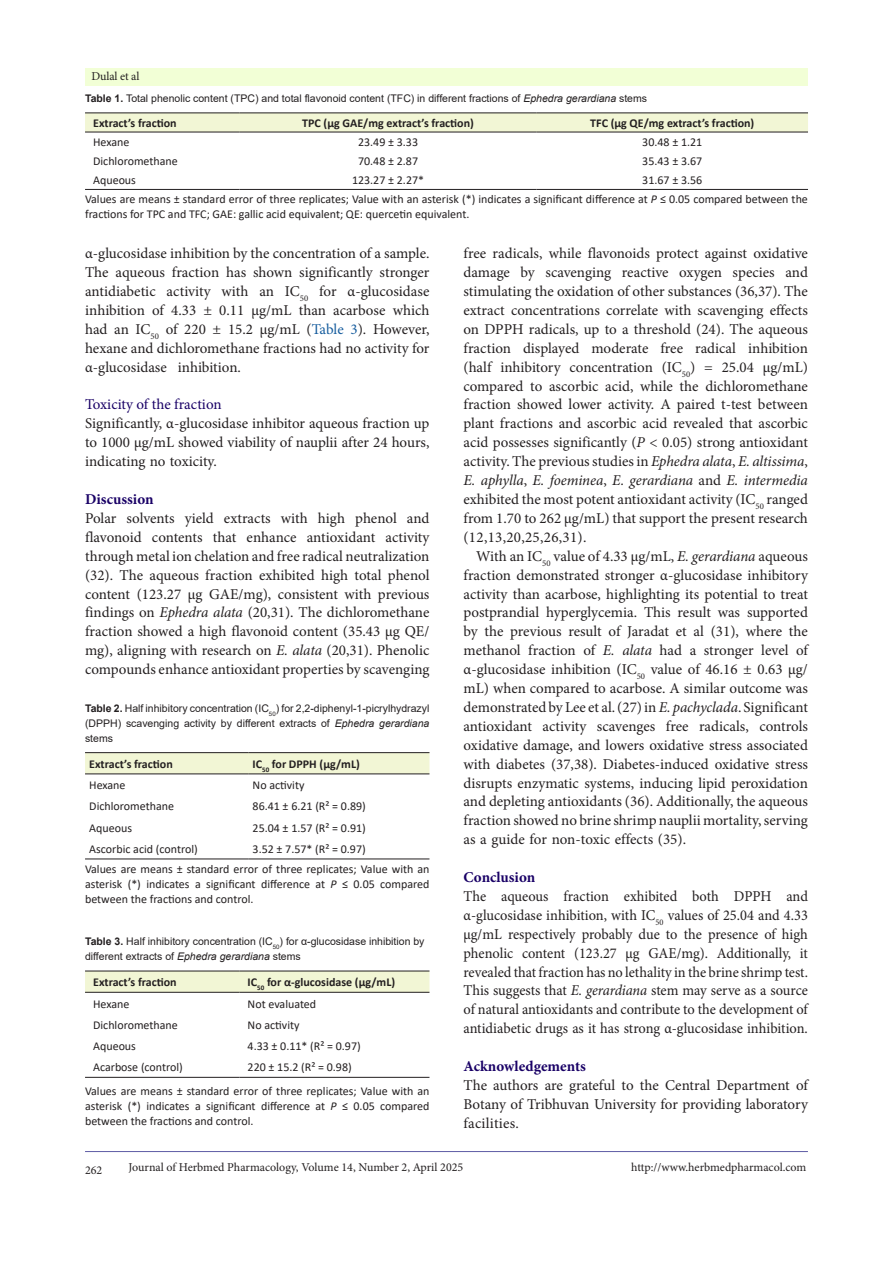
<style>
.page{position:relative;width:893px;height:1263px;background:#fff}
.page>*{position:absolute;margin:0;border:0;box-sizing:border-box;transform-origin:0 0}
.t1{font:15px/18.9px "Minion Pro";color:#231f20;text-align:justify}
.t2{font:15px/18.9px "Minion Pro";color:#231f20;text-align:justify;scale:.96 1}
.t3{font:700 15px "Minion Pro";color:#190066}
.t4{font:15px "Minion Pro";color:#190066}
.t5{font:12px/15px "Calibri";color:#231f20;text-align:justify}
.t6{font:700 12px "Calibri";color:#231f20}
.t7{font:12px "Minion Pro";letter-spacing:-.005em;color:#231f20}
.t8{font:10.5px/15px "Arial";color:#231f20;text-align:justify}
.s1{font-weight:700}
.s2{font-style:italic}
.s3{color:#175d9e}
</style>
<div class="page">
<hr style="left:85px;top:1151px;width:723px;height:1px;background:#5e5ca5">
<div style="left:85px;top:68px;width:723px;height:17px;background:#f2ffd6"></div>
<div style="left:85px;top:114px;width:723px;height:18px;background:#f2f6d5"></div>
<hr style="left:85px;top:113px;width:155px;height:1px;background:#231f20">
<hr style="left:240px;top:113px;width:297px;height:1px;background:#231f20">
<hr style="left:537px;top:113px;width:271px;height:1px;background:#231f20">
<hr style="left:85px;top:132px;width:155px;height:1px;background:#231f20">
<hr style="left:240px;top:132px;width:297px;height:1px;background:#231f20">
<hr style="left:537px;top:132px;width:271px;height:1px;background:#231f20">
<hr style="left:85px;top:189px;width:155px;height:1px;background:#231f20">
<hr style="left:240px;top:189px;width:297px;height:1px;background:#231f20">
<hr style="left:537px;top:189px;width:271px;height:1px;background:#231f20">
<div style="left:85px;top:753px;width:344px;height:20px;background:#f2f6d5"></div>
<hr style="left:85px;top:752px;width:163px;height:1px;background:#231f20">
<hr style="left:248px;top:752px;width:181px;height:1px;background:#231f20">
<hr style="left:85px;top:773px;width:163px;height:1px;background:#231f20">
<hr style="left:248px;top:773px;width:181px;height:1px;background:#231f20">
<hr style="left:85px;top:858px;width:163px;height:1px;background:#231f20">
<hr style="left:248px;top:858px;width:181px;height:1px;background:#231f20">
<div style="left:85px;top:972px;width:344px;height:20px;background:#f2f6d5"></div>
<hr style="left:85px;top:971px;width:155px;height:1px;background:#231f20">
<hr style="left:240px;top:971px;width:189px;height:1px;background:#231f20">
<hr style="left:85px;top:992px;width:155px;height:1px;background:#231f20">
<hr style="left:240px;top:992px;width:189px;height:1px;background:#231f20">
<hr style="left:85px;top:1077px;width:155px;height:1px;background:#231f20">
<hr style="left:240px;top:1077px;width:189px;height:1px;background:#231f20">
<p class="t7" style="left:91px;top:68px;width:50px">Dulal et al</p>
<p class="t8" style="left:85px;top:91px;width:564px"><span class="s1">Table 1.</span> Total phenolic content (TPC) and total flavonoid content (TFC) in different fractions of <span class="s2">Ephedra gerardiana</span> stems</p>
<p class="t6" style="left:93px;top:114px;width:85px">Extract’s fraction</p>
<p class="t6" style="left:302px;top:114px;width:173px">TPC (µg GAE/mg extract’s fraction)</p>
<p class="t6" style="left:590px;top:114px;width:166px">TFC (µg QE/mg extract’s fraction)</p>
<p class="t5" style="left:93px;top:134px;width:38px">Hexane</p>
<p class="t5" style="left:358px;top:134px;width:62px">23.49 ± 3.33</p>
<p class="t5" style="left:642px;top:134px;width:62px">30.48 ± 1.21</p>
<p class="t5" style="left:93px;top:153px;width:86px">Dichloromethane</p>
<p class="t5" style="left:358px;top:153px;width:62px">70.48 ± 2.87</p>
<p class="t5" style="left:642px;top:153px;width:62px">35.43 ± 3.67</p>
<p class="t5" style="left:93px;top:172px;width:44px">Aqueous</p>
<p class="t5" style="left:352px;top:172px;width:74px">123.27 ± 2.27*</p>
<p class="t5" style="left:642px;top:172px;width:62px">31.67 ± 3.56</p>
<p class="t5" style="left:85px;top:191px;width:724px">Values are means ± standard error of three replicates; Value with an asterisk (*) indicates a significant difference at <span class="s2">P</span> ≤ 0.05 compared between the fractions for TPC and TFC; GAE: gallic acid equivalent; QE: quercetin equivalent.</p>
<p class="t1" style="left:85px;top:244px;width:346px">α-glucosidase inhibition by the concentration of a sample.<br>The aqueous fraction has shown significantly stronger antidiabetic activity with an IC<sub>50</sub> for α-glucosidase inhibition of 4.33 ± 0.11 µg/mL than acarbose which had an IC<sub>50</sub> of 220 ± 15.2 µg/mL (<span class="s3">Table 3</span>). However, hexane and dichloromethane fractions had no activity for α-glucosidase inhibition.</p>
<p class="t4" style="left:85px;top:395px;width:138px">Toxicity of the fraction</p>
<p class="t1" style="left:85px;top:414px;width:346px">Significantly, α-glucosidase inhibitor aqueous fraction up to 1000 µg/mL showed viability of nauplii after 24 hours, indicating no toxicity.</p>
<p class="t3" style="left:85px;top:489px;width:70px">Discussion</p>
<p class="t1" style="left:85px;top:509px;width:346px">Polar solvents yield extracts with high phenol and flavonoid contents that enhance antioxidant activity through metal ion chelation and free radical neutralization (32). The aqueous fraction exhibited high total phenol content (123.27 μg GAE/mg), consistent with previous findings on <span class="s2">Ephedra alata</span> (20,31). The dichloromethane fraction showed a high flavonoid content (35.43 μg QE/ mg), aligning with research on <span class="s2">E. alata</span> (20,31). Phenolic compounds enhance antioxidant properties by scavenging</p>
<p class="t8" style="left:85px;top:701px;width:346px"><span class="s1">Table 2.</span> Half inhibitory concentration (IC<sub>50</sub>) for 2,2-diphenyl-1-picrylhydrazyl (DPPH) scavenging activity by different extracts of <span class="s2">Ephedra gerardiana </span>stems</p>
<p class="t6" style="left:89px;top:755px;width:85px">Extract’s fraction</p>
<p class="t6" style="left:253px;top:755px;width:109px">IC<sub>50</sub> for DPPH (µg/mL)</p>
<p class="t5" style="left:89px;top:777px;width:38px">Hexane</p>
<p class="t5" style="left:253px;top:777px;width:53px">No activity</p>
<p class="t5" style="left:89px;top:798px;width:86px">Dichloromethane</p>
<p class="t5" style="left:253px;top:798px;width:115px">86.41 ± 6.21 (R² = 0.89)</p>
<p class="t5" style="left:89px;top:820px;width:44px">Aqueous</p>
<p class="t5" style="left:253px;top:820px;width:115px">25.04 ± 1.57 (R² = 0.91)</p>
<p class="t5" style="left:89px;top:841px;width:110px">Ascorbic acid (control)</p>
<p class="t5" style="left:253px;top:841px;width:115px">3.52 ± 7.57* (R² = 0.97)</p>
<p class="t5" style="left:85px;top:861px;width:346px">Values are means ± standard error of three replicates; Value with an asterisk (*) indicates a significant difference at <span class="s2">P</span> ≤ 0.05 compared between the fractions and control.</p>
<p class="t8" style="left:85px;top:934px;width:341px"><span class="s1">Table 3.</span> Half inhibitory concentration (IC<sub>50</sub>) for α-glucosidase inhibition by different extracts of <span class="s2">Ephedra gerardiana</span> stems</p>
<p class="t6" style="left:93px;top:974px;width:85px">Extract’s fraction</p>
<p class="t6" style="left:248px;top:974px;width:149px">IC<sub>50</sub> for α-glucosidase (µg/mL)</p>
<p class="t5" style="left:93px;top:996px;width:38px">Hexane</p>
<p class="t5" style="left:248px;top:996px;width:70px">Not evaluated</p>
<p class="t5" style="left:93px;top:1017px;width:86px">Dichloromethane</p>
<p class="t5" style="left:248px;top:1017px;width:53px">No activity</p>
<p class="t5" style="left:93px;top:1038px;width:44px">Aqueous</p>
<p class="t5" style="left:248px;top:1038px;width:115px">4.33 ± 0.11* (R² = 0.97)</p>
<p class="t5" style="left:93px;top:1059px;width:91px">Acarbose (control)</p>
<p class="t5" style="left:248px;top:1059px;width:106px">220 ± 15.2 (R² = 0.98)</p>
<p class="t5" style="left:85px;top:1083px;width:346px">Values are means ± standard error of three replicates; Value with an asterisk (*) indicates a significant difference at <span class="s2">P</span> ≤ 0.05 compared between the fractions and control.</p>
<p class="t1" style="left:463px;top:244px;width:346px">free radicals, while flavonoids protect against oxidative damage by scavenging reactive oxygen species and stimulating the oxidation of other substances (36,37). The extract concentrations correlate with scavenging effects on DPPH radicals, up to a threshold (24). The aqueous fraction displayed moderate free radical inhibition (half inhibitory concentration (IC<sub>50</sub>) = 25.04 µg/mL) compared to ascorbic acid, while the dichloromethane fraction showed lower activity. A paired t-test between plant fractions and ascorbic acid revealed that ascorbic acid possesses significantly (<span class="s2">P</span> &lt; 0.05) strong antioxidant activity. The previous studies in <span class="s2">Ephedra alata</span>, <span class="s2">E. altissima</span>, <span class="s2">E. aphylla</span>, <span class="s2">E. foeminea</span>, <span class="s2">E. gerardiana</span> and <span class="s2">E. intermedia </span>exhibited the most potent antioxidant activity (IC<sub>50</sub> ranged from 1.70 to 262 µg/mL) that support the present research (12,13,20,25,26,31).</p>
<p class="t1" style="left:463px;top:546px;width:346px;text-indent:13px">With an IC<sub>50</sub> value of 4.33 µg/mL, <span class="s2">E. gerardiana</span> aqueous fraction demonstrated stronger α-glucosidase inhibitory activity than acarbose, highlighting its potential to treat postprandial hyperglycemia. This result was supported by the previous result of Jaradat et al (31), where the methanol fraction of <span class="s2">E. alata</span> had a stronger level of α-glucosidase inhibition (IC<sub>50</sub> value of 46.16 ± 0.63 μg/ mL) when compared to acarbose. A similar outcome was demonstrated by Lee et al. (27) in <span class="s2">E. pachyclada</span>. Significant antioxidant activity scavenges free radicals, controls oxidative damage, and lowers oxidative stress associated with diabetes (37,38). Diabetes-induced oxidative stress disrupts enzymatic systems, inducing lipid peroxidation and depleting antioxidants (36). Additionally, the aqueous fraction showed no brine shrimp nauplii mortality, serving as a guide for non-toxic effects (35).</p>
<p class="t3" style="left:463px;top:867px;width:73px">Conclusion</p>
<p class="t2" style="left:463px;top:887px;width:360px">The aqueous fraction exhibited both DPPH and α-glucosidase inhibition, with IC<sub>50</sub> values of 25.04 and 4.33 µg/mL respectively probably due to the presence of high phenolic content (123.27 µg GAE/mg). Additionally, it revealed that fraction has no lethality in the brine shrimp test.<br>This suggests that <span class="s2">E. gerardiana</span> stem may serve as a source of natural antioxidants and contribute to the development of antidiabetic drugs as it has strong α-glucosidase inhibition.</p>
<p class="t3" style="left:463px;top:1056px;width:124px">Acknowledgements</p>
<p class="t1" style="left:463px;top:1076px;width:346px">The authors are grateful to the Central Department of Botany of Tribhuvan University for providing laboratory facilities.</p>
<p class="t7" style="left:85px;top:1162px;width:19px">262</p>
<p class="t7" style="left:128px;top:1159px;width:336px">Journal of Herbmed Pharmacology, Volume 14, Number 2, April 2025</p>
<p class="t7" style="left:631px;top:1159px;width:177px">http://www.herbmedpharmacol.com</p>
</div>
